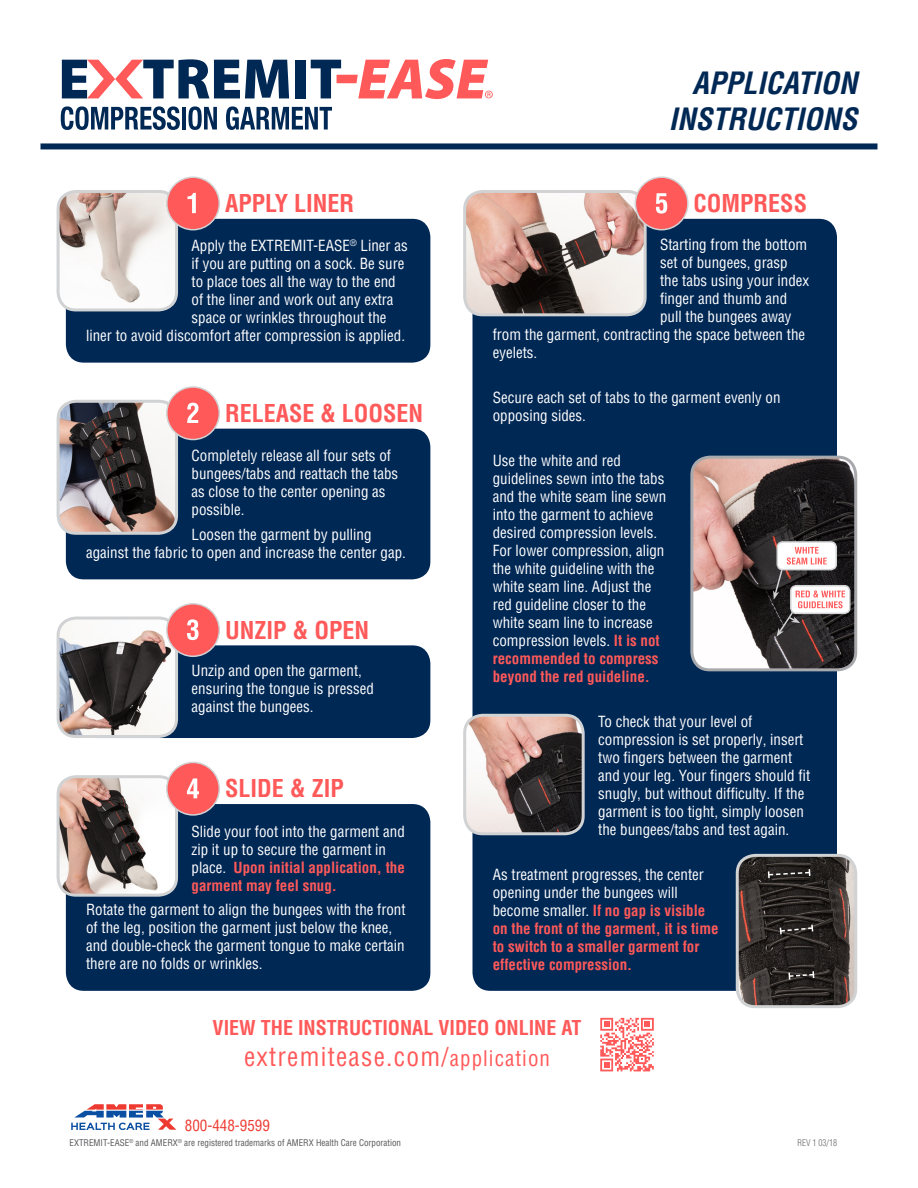
<style>
.page{position:relative;width:918px;height:1188px;background:#fff}
.page>*{position:absolute;margin:0;border:0;box-sizing:border-box;transform-origin:0 0}
.t1{font:italic 700 condensed 30px/36px "Helvetica LT Pro";color:#002855;text-align:right}
.t2{font:condensed 25.35px "Helvetica LT Pro";letter-spacing:.05em;color:#ff5959}
.t3{font:700 condensed 24px "Helvetica LT Pro";color:#ff5959}
.t4{font:700 condensed 19.95px "Helvetica LT Pro";color:#ff5959}
.t5{font:condensed 15px/18px "Helvetica LT Pro";color:#fff}
.t6{font:700 condensed 15px/18px "Helvetica LT Pro";color:#ff5959}
.t7{font:condensed 15px "Helvetica LT Pro";color:#ee3b32}
.t8{font:condensed 9px "Helvetica LT Pro";color:#57585a}
.t9{font:300 condensed 9px "Helvetica LT Pro";color:#6c6d70}
.s1{font-weight:700;color:#ff5959}
.s2{font-weight:400;color:#fff}
.s3{font-size:21px}
</style>
<div class="page">
<svg style="left:71px;top:1104px;width:105px;height:26px"></svg>
<div style="left:296px;top:60px;width:10px;height:38px;background:#002855"></div>
<svg style="left:62px;top:59px;width:227px;height:39px"></svg>
<svg style="left:311px;top:59px;width:182px;height:40px"></svg>
<svg style="left:61px;top:106px;width:119px;height:24px"></svg>
<hr style="left:182px;top:107px;width:4px;height:23px;background:#002855">
<svg style="left:188px;top:106px;width:29px;height:24px"></svg>
<svg style="left:226px;top:106px;width:106px;height:24px"></svg>
<div style="left:66px;top:219px;width:364px;height:144px;background:#002855;border-radius:18px"></div>
<img style="left:58px;top:191px;width:119px;height:119px">
<div style="left:57px;top:190px;width:121px;height:121px;border:3px solid #d1d2d4;border-radius:18px"></div>
<div style="left:167px;top:177px;width:52px;height:53px;background:#ff5959;border-radius:50%"></div>
<div style="left:166px;top:176px;width:54px;height:54px;border:2px solid #d1d2d4;border-radius:50%"></div>
<svg style="left:188px;top:193px;width:8px;height:20px"></svg>
<div style="left:66px;top:429px;width:364px;height:150px;background:#002855;border-radius:18px"></div>
<img style="left:58px;top:401px;width:119px;height:132px">
<div style="left:57px;top:400px;width:121px;height:135px;border:3px solid #d1d2d4;border-radius:18px"></div>
<div style="left:167px;top:387px;width:52px;height:53px;background:#ff5959;border-radius:50%"></div>
<div style="left:166px;top:386px;width:54px;height:54px;border:2px solid #d1d2d4;border-radius:50%"></div>
<svg style="left:187px;top:403px;width:12px;height:20px"></svg>
<div style="left:79px;top:645px;width:351px;height:93px;background:#002855;border-radius:18px"></div>
<img style="left:58px;top:618px;width:119px;height:119px">
<div style="left:57px;top:617px;width:121px;height:121px;border:3px solid #d1d2d4;border-radius:18px"></div>
<div style="left:167px;top:604px;width:52px;height:52px;background:#ff5959;border-radius:50%"></div>
<div style="left:166px;top:603px;width:54px;height:54px;border:2px solid #d1d2d4;border-radius:50%"></div>
<svg style="left:187px;top:619px;width:12px;height:21px"></svg>
<div style="left:66px;top:804px;width:364px;height:187px;background:#002855;border-radius:18px"></div>
<img style="left:58px;top:779px;width:119px;height:116px">
<div style="left:57px;top:775px;width:121px;height:122px;border:3px solid #d1d2d4;border-radius:18px"></div>
<div style="left:167px;top:762px;width:52px;height:53px;background:#ff5959;border-radius:50%"></div>
<div style="left:166px;top:762px;width:54px;height:54px;border:2px solid #d1d2d4;border-radius:50%"></div>
<svg style="left:187px;top:778px;width:12px;height:20px"></svg>
<div style="left:472px;top:219px;width:365px;height:772px;background:#002855;border-radius:18px"></div>
<img style="left:467px;top:191px;width:176px;height:124px">
<div style="left:463px;top:190px;width:184px;height:126px;border:3px solid #d1d2d4;border-radius:18px"></div>
<img style="left:467px;top:715px;width:114px;height:119px">
<div style="left:463px;top:714px;width:122px;height:121px;border:3px solid #d1d2d4;border-radius:18px"></div>
<div style="left:635px;top:177px;width:53px;height:53px;background:#ff5959;border-radius:50%"></div>
<div style="left:635px;top:176px;width:54px;height:54px;border:2px solid #d1d2d4;border-radius:50%"></div>
<svg style="left:656px;top:193px;width:11px;height:21px"></svg>
<img style="left:694px;top:457px;width:162px;height:213px">
<div style="left:690px;top:456px;width:167px;height:215px;border:3px solid #a8a9ad;border-radius:18px"></div>
<div style="left:791px;top:586px;width:59px;height:27px;background:#fff;border-radius:5px"></div>
<div style="left:790px;top:585px;width:61px;height:29px;border:2px solid #d1d2d4;border-radius:5px"></div>
<div style="left:777px;top:542px;width:59px;height:28px;background:#fff;border-radius:5px"></div>
<div style="left:777px;top:541px;width:60px;height:29px;border:2px solid #d1d2d4;border-radius:5px"></div>
<svg style="left:773px;top:547px;width:72px;height:90px"></svg>
<img style="left:737px;top:855px;width:119px;height:152px">
<div style="left:736px;top:854px;width:121px;height:154px;border:3px solid #d1d2d4;border-radius:18px"></div>
<svg style="left:779px;top:923px;width:35px;height:13px"></svg>
<svg style="left:767px;top:869px;width:44px;height:9px"></svg>
<svg style="left:788px;top:971px;width:27px;height:9px"></svg>
<div style="left:40px;top:143px;width:838px;height:6px;background:#002855"></div>
<svg style="left:600px;top:1018px;width:54px;height:53px"></svg>
<h2 class="t3" style="left:225px;top:187px;width:131px">APPLY LINER</h2>
<p class="t5" style="left:192px;top:237px;width:218px">Apply the EXTREMIT-EASE<sup>®</sup> Liner as</p>
<p class="t5" style="left:192px;top:255px;width:214px">if you are putting on a sock. Be sure</p>
<p class="t5" style="left:192px;top:273px;width:206px">to place toes all the way to the end</p>
<p class="t5" style="left:192px;top:291px;width:204px">of the liner and work out any extra</p>
<p class="t5" style="left:192px;top:309px;width:196px">space or wrinkles throughout the</p>
<p class="t5" style="left:86px;top:327px;width:321px">liner to avoid discomfort after compression is applied.</p>
<h2 class="t3" style="left:225px;top:397px;width:200px">RELEASE &amp; LOOSEN</h2>
<p class="t5" style="left:192px;top:447px;width:208px">Completely release all four sets of bungees/tabs and reattach the tabs as close to the center opening as possible.</p>
<p class="t5" style="left:86px;top:525px;width:321px;text-indent:105px">Loosen the garment by pulling against the fabric to open and increase the center gap.</p>
<h2 class="t3" style="left:225px;top:614px;width:146px">UNZIP &amp; OPEN</h2>
<p class="t5" style="left:192px;top:662px;width:184px">Unzip and open the garment, ensuring the tongue is pressed against the bungees.</p>
<h2 class="t3" style="left:225px;top:773px;width:120px">SLIDE &amp; ZIP</h2>
<p class="t5" style="left:192px;top:822px;width:215px">Slide your foot into the garment and zip it up to secure the garment in place. <span class="s1">Upon initial application, the garment may feel snug.</span></p>
<p class="t5" style="left:86px;top:901px;width:321px">Rotate the garment to align the bungees with the front of the leg, position the garment just below the knee, and double-check the garment tongue to make certain there are no folds or wrinkles.</p>
<p class="t1" style="left:669px;top:64px;width:190px">APPLICATION<br>INSTRUCTIONS</p>
<h2 class="t3" style="left:694px;top:187px;width:115px">COMPRESS</h2>
<p class="t5" style="left:660px;top:235px;width:149px">Starting from the bottom</p>
<p class="t5" style="left:660px;top:253px;width:129px">set of bungees, grasp</p>
<p class="t5" style="left:660px;top:271px;width:151px">the tabs using your index</p>
<p class="t5" style="left:660px;top:289px;width:129px">finger and thumb and</p>
<p class="t5" style="left:660px;top:307px;width:133px">pull the bungees away</p>
<p class="t5" style="left:493px;top:325px;width:314px">from the garment, contracting the space between the</p>
<p class="t5" style="left:493px;top:343px;width:46px">eyelets.</p>
<p class="t5" style="left:493px;top:388px;width:289px">Secure each set of tabs to the garment evenly on opposing sides.</p>
<p class="t5" style="left:493px;top:451px;width:175px">Use the white and red guidelines sewn into the tabs and the white seam line sewn into the garment to achieve desired compression levels.<br>For lower compression, align the white guideline with the white seam line. Adjust the red guideline closer to the white seam line to increase compression levels. <span class="s1">It is not recommended to compress beyond the red guideline.</span></p>
<p class="t5" style="left:598px;top:712px;width:214px">To check that your level of compression is set properly, insert two fingers between the garment and your leg. Your fingers should fit snugly, but without difficulty. If the garment is too tight, simply loosen the bungees/tabs and test again.</p>
<p class="t6" style="left:493px;top:865px;width:227px"><span class="s2">As treatment progresses, the center opening under the bungees will become smaller.</span> If no gap is visible on the front of the garment, it is time to switch to a smaller garment for effective compression.</p>
<p class="t4" style="left:213px;top:1015px;width:370px">VIEW THE INSTRUCTIONAL VIDEO ONLINE AT</p>
<p class="t2" style="left:244px;top:1041px;width:308px">extremitease.com/<span class="s3">application</span></p>
<p class="t7" style="left:185px;top:1116px;width:86px">800-448-9599</p>
<p class="t8" style="left:70px;top:1137px;width:333px">EXTREMIT-EASE<sup>®</sup> and AMERX<sup>®</sup> are registered trademarks of AMERX Health Care Corporation</p>
<p class="t9" style="left:798px;top:1137px;width:41px">REV 1 03/18</p>
</div>
